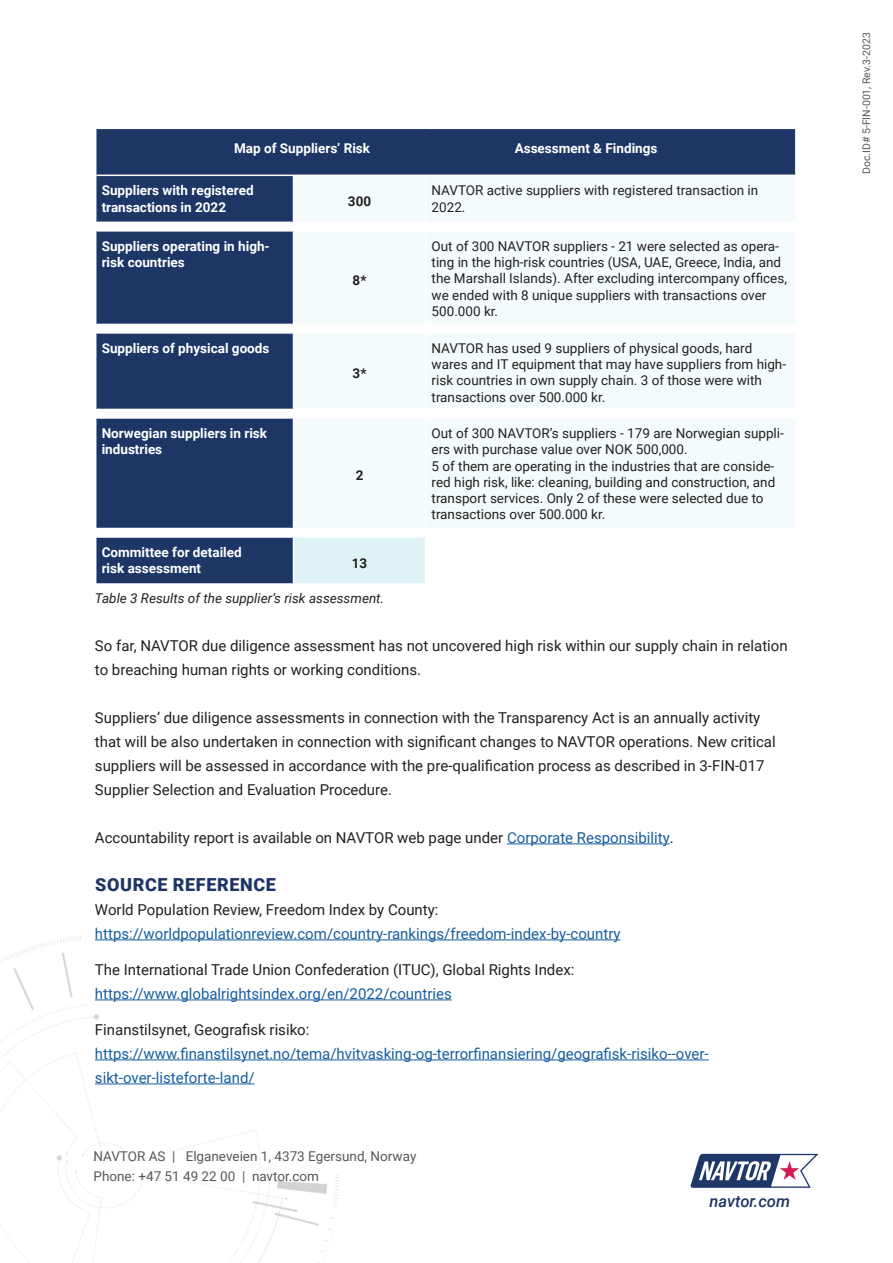
<style>
.page{position:relative;width:893px;height:1263px;background:#fff}
.page>*{position:absolute;margin:0;border:0;box-sizing:border-box;transform-origin:0 0}
.t1{font:900 18px "Roboto";letter-spacing:.035em;color:#1e3666}
.t2{font:italic 500 16.5px "Roboto";color:#1e3666}
.t3{font:15px/24px "Roboto";color:#231f20}
.t4{font:15px/24px "Roboto";color:#175d9e}
.t5{font:13.5px/16.2px "Roboto";color:#231f20}
.t6{font:700 13.5px/16.2px "Roboto";color:#fff}
.t7{font:13.5px "Roboto";color:#57585a}
.t8{font:italic 13.5px "Roboto";color:#231f20}
.t9{font:700 13.5px "Roboto";color:#231f20}
.t10{font:10.5px "Roboto";color:#57585a}
.s1{color:#175d9e}
.s2{color:#231f20}
</style>
<div class="page">
<svg style="left:690px;top:1154px;width:129px;height:34px"></svg>
<img style="left:0;top:935px;width:415px;height:328px">
<hr style="left:507px;top:843px;width:163px;height:1px;background:#175d9e">
<hr style="left:95px;top:939px;width:525px;height:1px;background:#175d9e">
<hr style="left:95px;top:999px;width:357px;height:1px;background:#175d9e">
<hr style="left:95px;top:1059px;width:614px;height:1px;background:#175d9e">
<hr style="left:95px;top:1083px;width:160px;height:1px;background:#175d9e">
<svg style="left:96px;top:129px;width:699px;height:454px;fill:#1e3666"></svg>
<div style="left:293px;top:176px;width:502px;height:352px;background:#f4fbfc"></div>
<div style="left:293px;top:537px;width:133px;height:47px;background:#dff3f6"></div>
<hr style="left:96px;top:222px;width:197px;height:1px;background:#fff">
<hr style="left:293px;top:222px;width:133px;height:1px;background:#fff">
<hr style="left:426px;top:222px;width:371px;height:1px;background:#fff">
<hr style="left:96px;top:230px;width:197px;height:2px;background:#fff">
<hr style="left:293px;top:230px;width:133px;height:2px;background:#fff">
<hr style="left:426px;top:230px;width:371px;height:2px;background:#fff">
<hr style="left:96px;top:175px;width:197px;height:1px;background:#fff">
<hr style="left:293px;top:175px;width:133px;height:1px;background:#fff">
<hr style="left:293px;top:176px;width:1px;height:46px;background:#fff">
<hr style="left:293px;top:232px;width:1px;height:92px;background:#fff">
<hr style="left:293px;top:334px;width:1px;height:75px;background:#fff">
<hr style="left:293px;top:419px;width:1px;height:109px;background:#fff">
<hr style="left:293px;top:538px;width:1px;height:45px;background:#fff">
<hr style="left:293px;top:583px;width:132px;height:2px;background:#fff">
<hr style="left:426px;top:175px;width:371px;height:1px;background:#fff">
<hr style="left:425px;top:176px;width:1px;height:46px;background:#fff">
<hr style="left:425px;top:232px;width:1px;height:92px;background:#fff">
<hr style="left:425px;top:334px;width:1px;height:75px;background:#fff">
<hr style="left:425px;top:419px;width:1px;height:109px;background:#fff">
<hr style="left:425px;top:538px;width:1px;height:45px;background:#fff">
<hr style="left:425px;top:583px;width:372px;height:2px;background:#fff">
<hr style="left:96px;top:324px;width:197px;height:1px;background:#fff">
<hr style="left:293px;top:324px;width:133px;height:1px;background:#fff">
<hr style="left:426px;top:324px;width:371px;height:1px;background:#fff">
<hr style="left:96px;top:332px;width:197px;height:2px;background:#fff">
<hr style="left:293px;top:332px;width:133px;height:2px;background:#fff">
<hr style="left:426px;top:332px;width:371px;height:2px;background:#fff">
<hr style="left:96px;top:409px;width:197px;height:1px;background:#fff">
<hr style="left:293px;top:409px;width:133px;height:1px;background:#fff">
<hr style="left:426px;top:409px;width:371px;height:1px;background:#fff">
<hr style="left:96px;top:417px;width:197px;height:2px;background:#fff">
<hr style="left:293px;top:417px;width:133px;height:2px;background:#fff">
<hr style="left:426px;top:417px;width:371px;height:2px;background:#fff">
<hr style="left:96px;top:528px;width:197px;height:1px;background:#fff">
<hr style="left:293px;top:528px;width:133px;height:1px;background:#fff">
<hr style="left:426px;top:528px;width:371px;height:1px;background:#fff">
<hr style="left:96px;top:536px;width:197px;height:2px;background:#fff">
<hr style="left:293px;top:536px;width:133px;height:2px;background:#fff">
<hr style="left:426px;top:536px;width:371px;height:2px;background:#fff">
<p class="t6" style="left:234px;top:140px;width:138px">Map of Suppliers’ Risk</p>
<p class="t6" style="left:515px;top:140px;width:144px">Assessment &amp; Findings</p>
<p class="t6" style="left:102px;top:182px;width:153px">Suppliers with registered transactions in 2022</p>
<p class="t9" style="left:348px;top:192px;width:25px">300</p>
<p class="t5" style="left:432px;top:182px;width:328px">NAVTOR active suppliers with registered transaction in<br>2022.</p>
<p class="t6" style="left:102px;top:238px;width:170px">Suppliers operating in high&shy;risk countries</p>
<p class="t9" style="left:353px;top:270px;width:15px">8*</p>
<p class="t5" style="left:432px;top:238px;width:357px">Out of 300 NAVTOR suppliers - 21 were selected as opera&shy;ting in the high-risk countries (USA, UAE, Greece, India, and the Marshall Islands). After excluding intercompany offices, we ended with 8 unique suppliers with transactions over 500.000 kr.</p>
<p class="t6" style="left:102px;top:340px;width:169px">Suppliers of physical goods</p>
<p class="t6" style="left:102px;top:425px;width:167px">Norwegian suppliers in risk industries</p>
<p class="t9" style="left:353px;top:364px;width:15px">3*</p>
<p class="t9" style="left:356px;top:466px;width:9px">2</p>
<p class="t5" style="left:432px;top:340px;width:356px">NAVTOR has used 9 suppliers of physical goods, hard wares and IT equipment that may have suppliers from high&shy;risk countries in own supply chain. 3 of those were with transactions over 500.000 kr.</p>
<p class="t5" style="left:432px;top:425px;width:354px">Out of 300 NAVTOR’s suppliers - 179 are Norwegian suppli&shy;ers with purchase value over NOK 500,000.</p>
<p class="t5" style="left:432px;top:457px;width:345px">5 of them are operating in the industries that are conside&shy;red high risk, like: cleaning, building and construction, and transport services. Only 2 of these were selected due to transactions over 500.000 kr.</p>
<p class="t6" style="left:102px;top:544px;width:142px">Committee for detailed</p>
<p class="t6" style="left:102px;top:560px;width:101px">risk assessment</p>
<p class="t9" style="left:352px;top:553px;width:17px">13</p>
<p class="t8" style="left:95px;top:588px;width:291px">Table 3 Results of the supplier’s risk assessment.</p>
<p class="t3" style="left:95px;top:633px;width:694px">So far, NAVTOR due diligence assessment has not uncovered high risk within our supply chain in relation to breaching human rights or working conditions.</p>
<p class="t3" style="left:95px;top:705px;width:682px">Suppliers’ due diligence assessments in connection with the Transparency Act is an annually activity that will be also undertaken in connection with significant changes to NAVTOR operations. New critical suppliers will be assessed in accordance with the pre-qualification process as described in 3-FIN-017<br>Supplier Selection and Evaluation Procedure.</p>
<p class="t3" style="left:95px;top:825px;width:580px">Accountability report is available on NAVTOR web page under <span class="s1">Corporate Responsibility</span>.</p>
<p class="t1" style="left:95px;top:872px;width:182px">SOURCE REFERENCE</p>
<p class="t4" style="left:95px;top:897px;width:527px"><span class="s2">World Population Review, Freedom Index by County: </span>https://worldpopulationreview.com/country-rankings/freedom-index-by-country</p>
<p class="t3" style="left:95px;top:957px;width:481px">The International Trade Union Confederation (ITUC), Global Rights Index: <span class="s1">https://www.globalrightsindex.org/en/2022/countries</span></p>
<p class="t4" style="left:95px;top:1017px;width:615px"><span class="s2">Finanstilsynet, Geografisk risiko: </span>https://www.finanstilsynet.no/tema/hvitvasking-og-terrorfinansiering/geografisk-risiko--over&shy;sikt-over-listeforte-land/</p>
<p class="t7" style="left:94px;top:1147px;width:324px">NAVTOR AS | Elganeveien 1, 4373 Egersund, Norway</p>
<p class="t7" style="left:94px;top:1166px;width:227px">Phone: +47 51 49 22 00 | navtor.com</p>
<p class="t2" style="left:710px;top:1190px;width:82px">navtor.com</p>
<p class="t10" style="left:859px;top:174px;width:143px;rotate:-90deg">Doc.ID# 5-FIN-001, Rev.3-2023</p>
</div>
